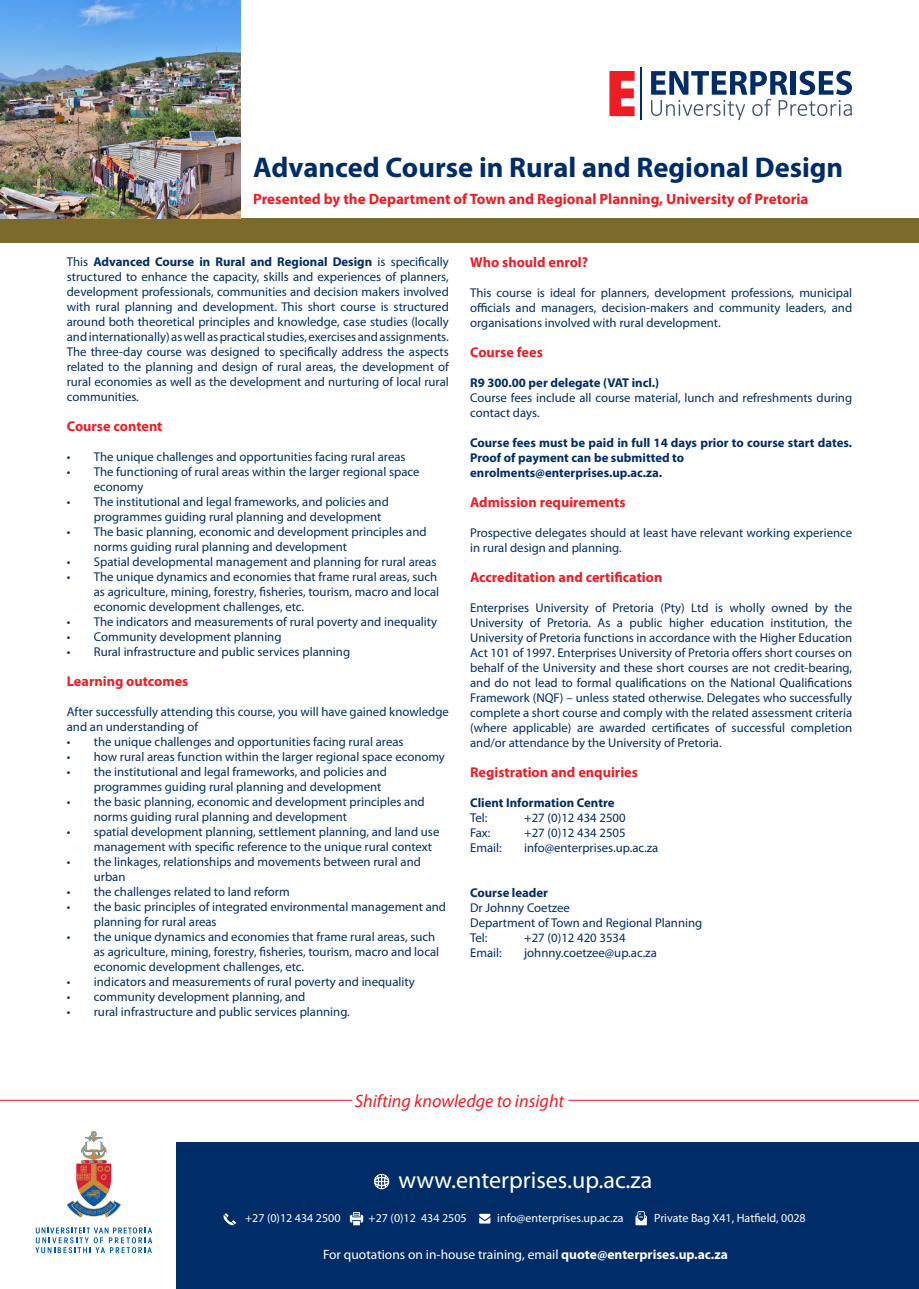
<style>
.page{position:relative;width:919px;height:1289px;background:#fff}
.page>*{position:absolute;margin:0;border:0;box-sizing:border-box;transform-origin:0 0}
.t1{font:700 28.5px "Myriad Pro";color:#002d67}
.t2{font:24px "Myriad Pro";color:#fff}
.t3{font:italic 18px "Myriad Pro";color:#ee1d23}
.t4{font:700 15px "Myriad Pro";color:#ee1d23}
.t5{font:700 14.25px "Myriad Pro";color:#ee1d23}
.t6{font:13.5px "Myriad Pro";color:#fff}
.t7{font:12.75px/15px "Myriad Pro";color:#002d67}
.t8{font:700 12.75px/15px "Myriad Pro";color:#002d67}
.t9{font:12px "Myriad Pro";color:#fff}
.s1{font-weight:700}
</style>
<div class="page">
<svg style="left:609px;top:71px;width:25px;height:45px"></svg>
<svg style="left:651px;top:71px;width:200px;height:49px"></svg>
<hr style="left:639px;top:67px;width:2px;height:53px;background:#002d67">
<div style="left:170px;top:1142px;width:748px;height:146px;background:#002d67"></div>
<div style="left:0;top:1114px;width:176px;height:174px;background:#fff"></div>
<svg style="left:35px;top:1227px;width:117px;height:26px"></svg>
<svg style="left:66px;top:1131px;width:55px;height:86px"></svg>
<hr style="left:0;top:1099px;width:352px;height:1px;background:#ee1d23">
<hr style="left:568px;top:1099px;width:350px;height:1px;background:#ee1d23">
<div style="left:0;top:218px;width:918px;height:24px;background:#7a6a2c"></div>
<img style="left:0;top:0;width:240px;height:218px">
<svg style="left:374px;top:1173px;width:15px;height:16px"></svg>
<svg style="left:479px;top:1213px;width:11px;height:10px"></svg>
<svg style="left:223px;top:1213px;width:13px;height:12px"></svg>
<svg style="left:350px;top:1212px;width:13px;height:13px"></svg>
<svg style="left:635px;top:1211px;width:12px;height:14px"></svg>
<p class="t1" style="left:253px;top:149px;width:591px">Advanced Course in Rural and Regional Design</p>
<p class="t4" style="left:253px;top:189px;width:557px">Presented by the Department of Town and Regional Planning, University of Pretoria</p>
<p class="t7" style="left:67px;top:253px;width:383px;text-align:justify">This <span class="s1">Advanced Course in Rural and Regional Design</span> is specifically structured to enhance the capacity, skills and experiences of planners, development professionals, communities and decision makers involved with rural planning and development. This short course is structured around both theoretical principles and knowledge, case studies (locally and internationally) as well as practical studies, exercises and assignments.<br>The three-day course was designed to specifically address the aspects related to the planning and design of rural areas, the development of rural economies as well as the development and nurturing of local rural communities.</p>
<p class="t5" style="left:67px;top:416px;width:97px">Course content</p>
<p class="t7" style="left:67px;top:448px;width:340px">• The unique challenges and opportunities facing rural areas</p>
<p class="t7" style="left:94px;top:463px;width:327px;text-indent:-27px">• The functioning of rural areas within the larger regional space economy</p>
<p class="t7" style="left:94px;top:493px;width:296px;text-indent:-27px">• The institutional and legal frameworks, and policies and programmes guiding rural planning and development</p>
<p class="t7" style="left:94px;top:523px;width:334px;text-indent:-27px">• The basic planning, economic and development principles and norms guiding rural planning and development</p>
<p class="t7" style="left:67px;top:553px;width:371px">• Spatial developmental management and planning for rural areas</p>
<p class="t7" style="left:94px;top:568px;width:347px;text-indent:-27px">• The unique dynamics and economies that frame rural areas, such as agriculture, mining, forestry, fisheries, tourism, macro and local economic development challenges, etc.</p>
<p class="t7" style="left:67px;top:613px;width:372px">• The indicators and measurements of rural poverty and inequality</p>
<p class="t7" style="left:67px;top:628px;width:216px">• Community development planning</p>
<p class="t7" style="left:67px;top:643px;width:285px">• Rural infrastructure and public services planning</p>
<p class="t5" style="left:67px;top:671px;width:123px">Learning outcomes</p>
<p class="t7" style="left:67px;top:703px;width:383px">After successfully attending this course, you will have gained knowledge and an understanding of</p>
<p class="t7" style="left:67px;top:733px;width:338px">• the unique challenges and opportunities facing rural areas</p>
<p class="t7" style="left:67px;top:748px;width:379px">• how rural areas function within the larger regional space economy</p>
<p class="t7" style="left:94px;top:763px;width:294px;text-indent:-27px">• the institutional and legal frameworks, and policies and programmes guiding rural planning and development</p>
<p class="t7" style="left:94px;top:793px;width:332px;text-indent:-27px">• the basic planning, economic and development principles and norms guiding rural planning and development</p>
<p class="t7" style="left:94px;top:823px;width:347px;text-indent:-27px">• spatial development planning, settlement planning, and land use management with specific reference to the unique rural context</p>
<p class="t7" style="left:94px;top:853px;width:328px;text-indent:-27px">• the linkages, relationships and movements between rural and urban</p>
<p class="t7" style="left:67px;top:883px;width:224px">• the challenges related to land reform</p>
<p class="t7" style="left:94px;top:898px;width:354px;text-indent:-27px">• the basic principles of integrated environmental management and planning for rural areas</p>
<p class="t7" style="left:94px;top:928px;width:347px;text-indent:-27px">• the unique dynamics and economies that frame rural areas, such as agriculture, mining, forestry, fisheries, tourism, macro and local economic development challenges, etc.</p>
<p class="t7" style="left:67px;top:973px;width:349px">• indicators and measurements of rural poverty and inequality</p>
<p class="t7" style="left:67px;top:988px;width:240px">• community development planning, and</p>
<p class="t7" style="left:67px;top:1003px;width:284px">• rural infrastructure and public services planning.</p>
<p class="t5" style="left:470px;top:252px;width:120px">Who should enrol?</p>
<p class="t7" style="left:470px;top:285px;width:383px;text-align:justify">This course is ideal for planners, development professions, municipal officials and managers, decision-makers and community leaders, and organisations involved with rural development.</p>
<p class="t5" style="left:470px;top:342px;width:74px">Course fees</p>
<p class="t8" style="left:470px;top:374px;width:190px">R9 300.00 per delegate (VAT incl.)</p>
<p class="t7" style="left:470px;top:390px;width:383px">Course fees include all course material, lunch and refreshments during contact days.</p>
<p class="t8" style="left:470px;top:434px;width:383px">Course fees must be paid in full 14 days prior to course start dates.<br>Proof of payment can be submitted to</p>
<p class="t8" style="left:470px;top:464px;width:193px">enrolments@enterprises.up.ac.za.</p>
<p class="t5" style="left:470px;top:492px;width:157px">Admission requirements</p>
<p class="t7" style="left:470px;top:525px;width:383px">Prospective delegates should at least have relevant working experience in rural design and planning.</p>
<p class="t5" style="left:470px;top:567px;width:194px">Accreditation and certification</p>
<p class="t7" style="left:470px;top:600px;width:383px;text-align:justify">Enterprises University of Pretoria (Pty) Ltd is wholly owned by the University of Pretoria. As a public higher education institution, the University of Pretoria functions in accordance with the Higher Education Act 101 of 1997. Enterprises University of Pretoria offers short courses on behalf of the University and these short courses are not credit-bearing, and do not lead to formal qualifications on the National Qualifications Framework (NQF) – unless stated otherwise. Delegates who successfully complete a short course and comply with the related assessment criteria (where applicable) are awarded certificates of successful completion and/or attendance by the University of Pretoria.</p>
<p class="t5" style="left:470px;top:762px;width:169px">Registration and enquiries</p>
<p class="t8" style="left:470px;top:794px;width:146px">Client Information Centre</p>
<p class="t7" style="left:470px;top:810px;width:19px">Tel:</p>
<p class="t7" style="left:524px;top:810px;width:103px">+27 (0)12 434 2500</p>
<p class="t7" style="left:470px;top:825px;width:22px">Fax:</p>
<p class="t7" style="left:524px;top:825px;width:103px">+27 (0)12 434 2505</p>
<p class="t7" style="left:470px;top:840px;width:33px">Email:</p>
<p class="t7" style="left:524px;top:840px;width:136px">info@enterprises.up.ac.za</p>
<p class="t8" style="left:470px;top:884px;width:79px">Course leader</p>
<p class="t7" style="left:470px;top:900px;width:101px">Dr Johnny Coetzee</p>
<p class="t7" style="left:470px;top:915px;width:233px">Department of Town and Regional Planning</p>
<p class="t7" style="left:470px;top:930px;width:19px">Tel:</p>
<p class="t7" style="left:524px;top:930px;width:103px">+27 (0)12 420 3534</p>
<p class="t7" style="left:470px;top:945px;width:33px">Email:</p>
<p class="t7" style="left:524px;top:945px;width:134px">johnny.coetzee@up.ac.za</p>
<p class="t3" style="left:355px;top:1089px;width:211px">Shifting knowledge to insight</p>
<p class="t2" style="left:398px;top:1165px;width:255px">www.enterprises.up.ac.za</p>
<p class="t9" style="left:245px;top:1210px;width:97px">+27 (0)12 434 2500</p>
<p class="t9" style="left:368px;top:1210px;width:100px">+27 (0)12 434 2505</p>
<p class="t9" style="left:497px;top:1210px;width:128px">info@enterprises.up.ac.za</p>
<p class="t9" style="left:654px;top:1210px;width:153px">Private Bag X41, Hatfield, 0028</p>
<p class="t6" style="left:323px;top:1245px;width:406px">For quotations on in-house training, email <span class="s1">quote@enterprises.up.ac.za</span></p>
</div>
